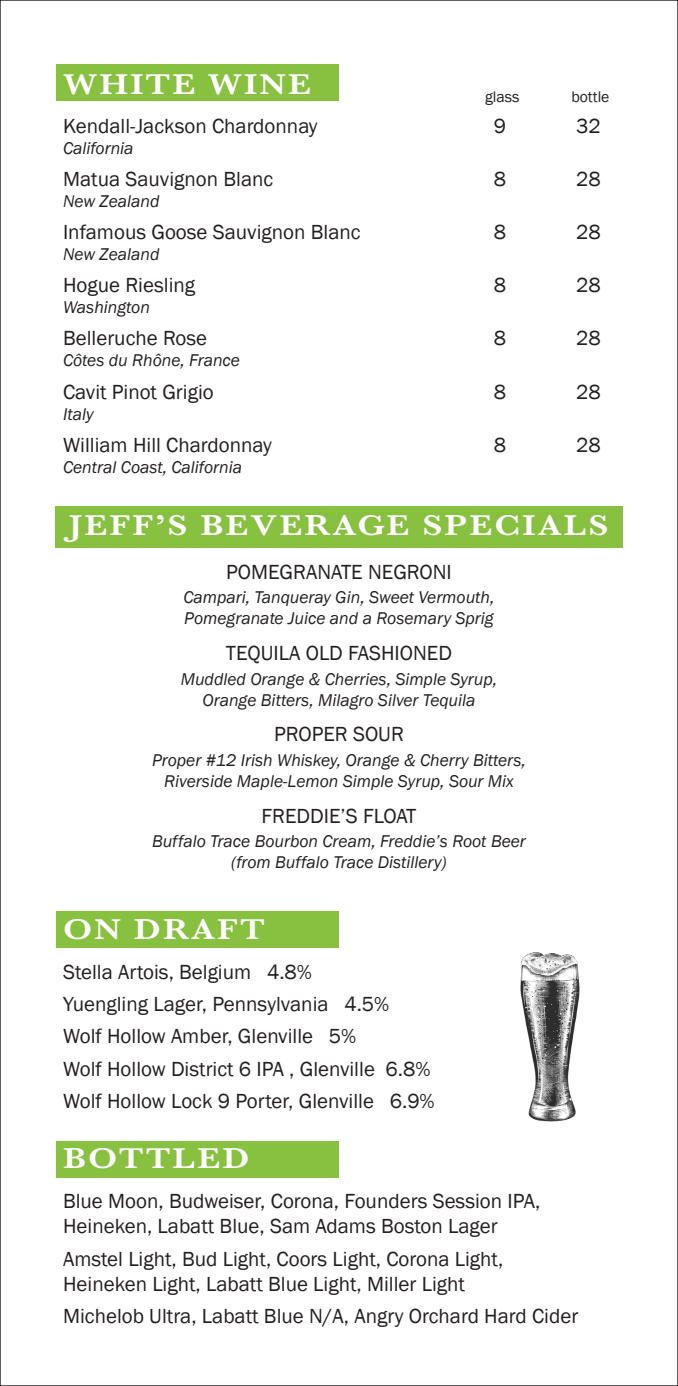
<style>
.page{position:relative;width:678px;height:1386px;background:#fff}
.page>*{position:absolute;margin:0;border:0;box-sizing:border-box;transform-origin:0 0}
.t1{font:600 29.75px "Baskerville";letter-spacing:.06em;color:#fff;scale:1.18 1}
.t2{font:21px/32.2px "Franklin Gothic";color:#231f20}
.t3{font:italic 17.5px/21px "Franklin Gothic";color:#231f20;text-align:center}
.t4{font:15.75px "Franklin Gothic";color:#231f20}
</style>
<div class="page">
<div style="left:56px;top:65px;width:283px;height:36px;background:#87c13f"></div>
<div style="left:55px;top:506px;width:567px;height:42px;background:#87c13f"></div>
<div style="left:56px;top:911px;width:283px;height:37px;background:#87c13f"></div>
<div style="left:56px;top:1141px;width:283px;height:36px;background:#87c13f"></div>
<img style="left:520px;top:952px;width:60px;height:170px">
<h1 class="t1" style="left:63px;top:64px;width:212px">WHITE WINE</h1>
<p class="t2" style="left:63px;top:110px;width:256px">Kendall-Jackson Chardonnay</p>
<p class="t2" style="left:493px;top:110px;width:14px">9</p>
<p class="t2" style="left:576px;top:110px;width:26px">32</p>
<p class="t3" style="left:63px;top:138px;width:72px">California</p>
<p class="t2" style="left:63px;top:163px;width:212px">Matua Sauvignon Blanc</p>
<p class="t2" style="left:493px;top:163px;width:14px">8</p>
<p class="t2" style="left:576px;top:163px;width:26px">28</p>
<p class="t3" style="left:63px;top:191px;width:98px">New Zealand</p>
<p class="t2" style="left:63px;top:216px;width:299px">Infamous Goose Sauvignon Blanc</p>
<p class="t2" style="left:493px;top:216px;width:14px">8</p>
<p class="t2" style="left:576px;top:216px;width:26px">28</p>
<p class="t3" style="left:63px;top:244px;width:98px">New Zealand</p>
<p class="t2" style="left:63px;top:270px;width:134px">Hogue Riesling</p>
<p class="t2" style="left:493px;top:270px;width:14px">8</p>
<p class="t2" style="left:576px;top:270px;width:26px">28</p>
<p class="t3" style="left:63px;top:297px;width:88px">Washington</p>
<p class="t2" style="left:63px;top:323px;width:145px">Belleruche Rose</p>
<p class="t2" style="left:493px;top:323px;width:14px">8</p>
<p class="t2" style="left:576px;top:323px;width:26px">28</p>
<p class="t3" style="left:63px;top:350px;width:178px">Côtes du Rhône, France</p>
<p class="t2" style="left:63px;top:376px;width:152px">Cavit Pinot Grigio</p>
<p class="t2" style="left:493px;top:376px;width:14px">8</p>
<p class="t2" style="left:576px;top:376px;width:26px">28</p>
<p class="t3" style="left:63px;top:404px;width:32px">Italy</p>
<p class="t2" style="left:63px;top:429px;width:210px">William Hill Chardonnay</p>
<p class="t2" style="left:493px;top:429px;width:14px">8</p>
<p class="t2" style="left:576px;top:429px;width:26px">28</p>
<p class="t3" style="left:63px;top:457px;width:180px">Central Coast, California</p>
<p class="t4" style="left:485px;top:87px;width:36px">glass</p>
<p class="t4" style="left:571px;top:87px;width:40px">bottle</p>
<h1 class="t1" style="left:69px;top:505px;width:458px">JEFF’S BEVERAGE SPECIALS</h1>
<p class="t2" style="left:226px;top:556px;width:227px">POMEGRANATE NEGRONI</p>
<p class="t3" style="left:183px;top:587px;width:312px;text-align:left">Campari, Tanqueray Gin, Sweet Vermouth,<br>Pomegranate Juice and a Rosemary Sprig</p>
<p class="t2" style="left:226px;top:637px;width:227px">TEQUILA OLD FASHIONED</p>
<p class="t3" style="left:181px;top:669px;width:318px">Muddled Orange &amp; Cherries, Simple Syrup,<br>Orange Bitters, Milagro Silver Tequila</p>
<p class="t2" style="left:274px;top:719px;width:131px">PROPER SOUR</p>
<p class="t3" style="left:152px;top:750px;width:375px">Proper #12 Irish Whiskey, Orange &amp; Cherry Bitters,<br>Riverside Maple-Lemon Simple Syrup, Sour Mix</p>
<p class="t2" style="left:261px;top:800px;width:156px">FREDDIE’S FLOAT</p>
<p class="t3" style="left:152px;top:831px;width:375px">Buffalo Trace Bourbon Cream, Freddie’s Root Beer (from Buffalo Trace Distillery)</p>
<h1 class="t1" style="left:63px;top:908px;width:172px">ON DRAFT</h1>
<p class="t2" style="left:63px;top:956px;width:373px">Stella Artois, Belgium 4.8%<br>Yuengling Lager, Pennsylvania 4.5%<br>Wolf Hollow Amber, Glenville 5%<br>Wolf Hollow District 6 IPA , Glenville 6.8% Wolf Hollow Lock 9 Porter, Glenville 6.9%</p>
<h1 class="t1" style="left:63px;top:1138px;width:159px">BOTTLED</h1>
<p class="t2" style="left:63px;top:1189px;width:478px;line-height:25.2px">Blue Moon, Budweiser, Corona, Founders Session IPA,<br>Heineken, Labatt Blue, Sam Adams Boston Lager</p>
<p class="t2" style="left:63px;top:1246px;width:441px;line-height:25.2px">Amstel Light, Bud Light, Coors Light, Corona Light,<br>Heineken Light, Labatt Blue Light, Miller Light</p>
<p class="t2" style="left:63px;top:1300px;width:516px">Michelob Ultra, Labatt Blue N/A, Angry Orchard Hard Cider</p>
</div>
